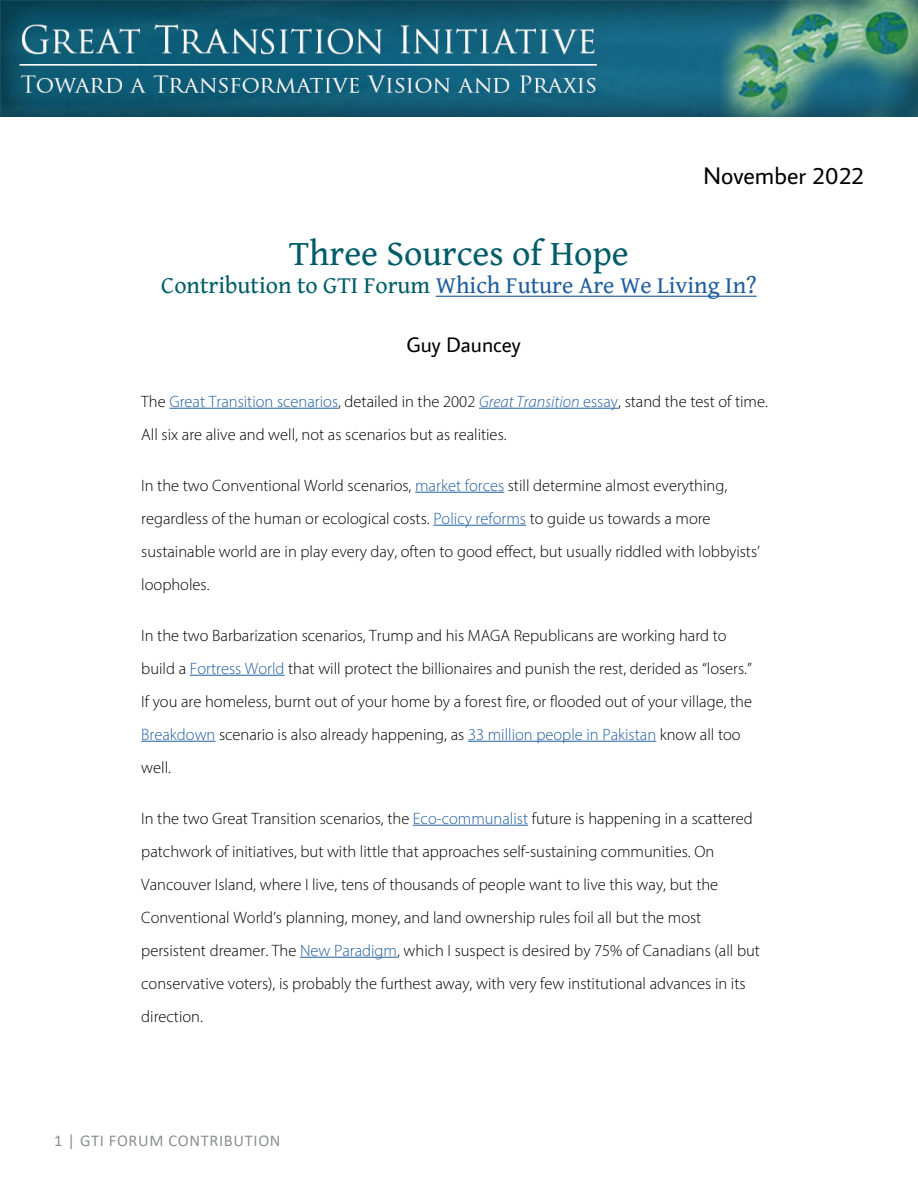
<style>
.page{position:relative;width:918px;height:1188px;background:#fff}
.page>*{position:absolute;margin:0;border:0;box-sizing:border-box;transform-origin:0 0}
.t1{font:36px "Gentium Book Basic";color:#005c67}
.t2{font:24px "Gentium Book Basic";color:#215e9e}
.t3{font:24px "Average Sans";color:#000}
.t4{font:21px "Average Sans";color:#000}
.t5{font:300 16.5px/33px "Myriad Pro";color:#000}
.t6{font:16.5px "Calibri";letter-spacing:.04em;color:#8e9092}
.s1{color:#005c67}
.s2{color:#215e9e}
.s3{font-style:italic;color:#215e9e}
</style>
<div class="page">
<img style="left:0;top:1px;width:918px;height:116px">
<hr style="left:436px;top:296px;width:321px;height:1px;background:#215e9e">
<hr style="left:169px;top:408px;width:169px;height:1px;background:#215e9e">
<hr style="left:479px;top:408px;width:139px;height:1px;background:#215e9e">
<hr style="left:415px;top:492px;width:89px;height:1px;background:#215e9e">
<hr style="left:433px;top:525px;width:93px;height:1px;background:#215e9e">
<hr style="left:190px;top:675px;width:95px;height:1px;background:#215e9e">
<hr style="left:141px;top:741px;width:74px;height:1px;background:#215e9e">
<hr style="left:468px;top:741px;width:188px;height:1px;background:#215e9e">
<hr style="left:413px;top:825px;width:115px;height:1px;background:#215e9e">
<hr style="left:300px;top:957px;width:97px;height:1px;background:#215e9e">
<h2 class="t3" style="left:704px;top:160px;width:162px">November 2022</h2>
<h1 class="t1" style="left:289px;top:226px;width:341px">Three Sources of Hope</h1>
<h2 class="t2" style="left:161px;top:268px;width:597px"><span class="s1">Contribution to GTI Forum</span> Which Future Are We Living In?</h2>
<p class="t4" style="left:407px;top:331px;width:116px">Guy Dauncey</p>
<p class="t5" style="left:141px;top:384px;width:628px">The <span class="s2">Great Transition scenarios</span>, detailed in the 2002 <span class="s3">Great Transition</span> <span class="s2">essay</span>, stand the test of time.<br>All six are alive and well, not as scenarios but as realities.</p>
<p class="t5" style="left:141px;top:468px;width:620px">In the two Conventional World scenarios, <span class="s2">market forces</span> still determine almost everything, regardless of the human or ecological costs. <span class="s2">Policy reforms</span> to guide us towards a more sustainable world are in play every day, often to good effect, but usually riddled with lobbyists’ loopholes.</p>
<p class="t5" style="left:141px;top:618px;width:612px">In the two Barbarization scenarios, Trump and his MAGA Republicans are working hard to build a <span class="s2">Fortress World</span> that will protect the billionaires and punish the rest, derided as “losers.” If you are homeless, burnt out of your home by a forest fire, or flooded out of your village, the <span class="s2">Breakdown</span> scenario is also already happening, as <span class="s2">33 million people in Pakistan</span> know all too well.</p>
<p class="t5" style="left:141px;top:801px;width:620px">In the two Great Transition scenarios, the <span class="s2">Eco-communalist</span> future is happening in a scattered patchwork of initiatives, but with little that approaches self-sustaining communities. On Vancouver Island, where I live, tens of thousands of people want to live this way, but the Conventional World’s planning, money, and land ownership rules foil all but the most persistent dreamer. The <span class="s2">New Paradigm</span>, which I suspect is desired by 75% of Canadians (all but conservative voters), is probably the furthest away, with very few institutional advances in its direction.</p>
<p class="t6" style="left:54px;top:1129px;width:228px">1 | GTI FORUM CONTRIBUTION</p>
</div>
